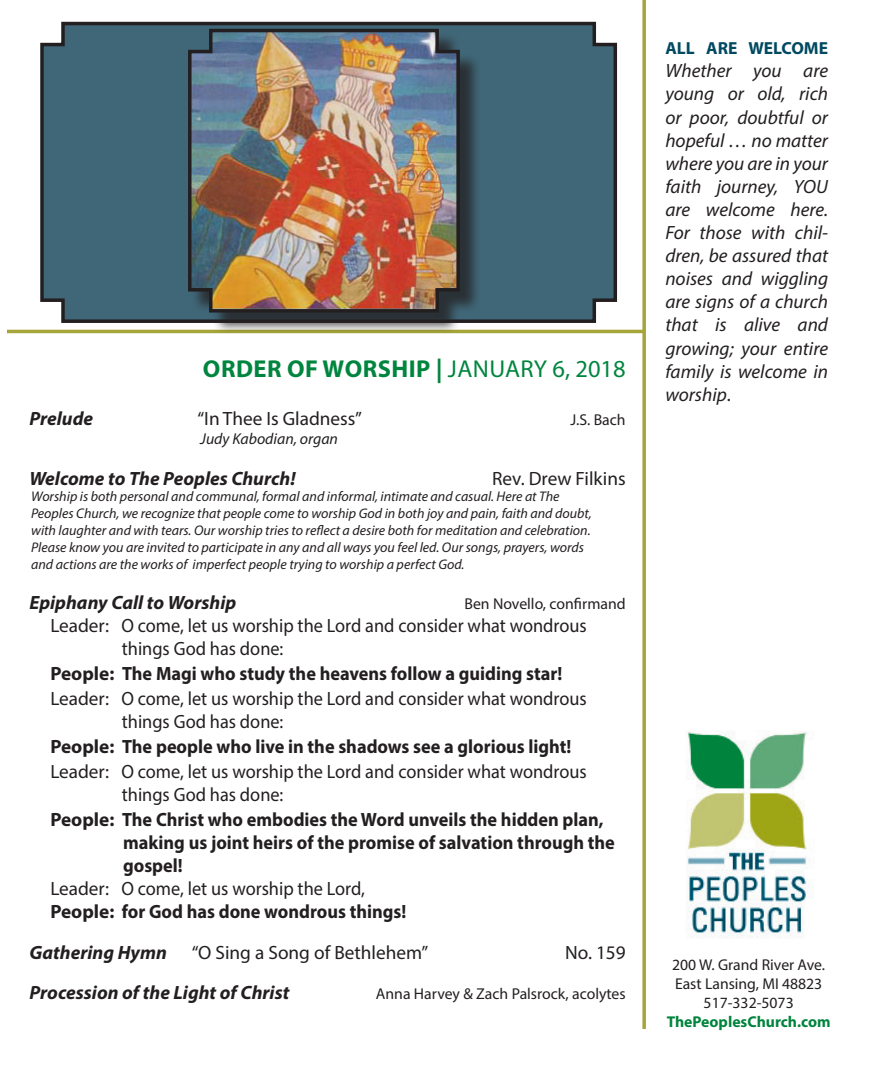
<style>
.page{position:relative;width:882px;height:1071px;background:#fff}
.page>*{position:absolute;margin:0;border:0;box-sizing:border-box;transform-origin:0 0}
.t1{font:700 24.5px "Myriad Pro";letter-spacing:.02em;color:#00853f}
.t2{font:19.25px/23.1px "Myriad Pro";color:#231f20}
.t3{font:700 19.25px/23.1px "Myriad Pro";color:#231f20}
.t4{font:italic 19.25px/23.1px "Myriad Pro";color:#231f20;text-align:justify}
.t5{font:italic 700 19.25px "Myriad Pro";color:#231f20}
.t6{font:700 19.25px "Myriad Pro";color:#231f20;scale:.95 1}
.t7{font:700 17.5px "Myriad Pro";color:#004960}
.t8{font:15.75px "Myriad Pro";color:#231f20}
.t9{font:700 15.75px "Myriad Pro";color:#00843d}
.t10{font:italic 15.75px "Myriad Pro";color:#231f20}
.t11{font:italic 14px "Myriad Pro";color:#231f20}
.s1{font-weight:400}
.s2{font-style:normal}
</style>
<div class="page">
<svg style="left:40px;top:21px;width:578px;height:302px"></svg>
<svg style="left:642px;top:0;width:4px;height:1029px;fill:#a6a53a"></svg>
<img style="left:686px;top:730px;width:122px;height:208px">
<hr style="left:7px;top:330px;width:636px;height:3px;background:#a6a53a">
<div style="left:191px;top:31px;width:291px;height:303px;background:#231f20;opacity:.75"></div>
<img style="left:186px;top:27px;width:276px;height:287px">
<p class="t1" style="left:203px;top:353px;width:424px">ORDER OF WORSHIP | <span class="s1">JANUARY 6, 2018</span></p>
<p class="t5" style="left:29px;top:406px;width:65px">Prelude</p>
<p class="t2" style="left:197px;top:407px;width:166px">“In Thee Is Gladness”</p>
<p class="t8" style="left:571px;top:410px;width:57px">J.S. Bach</p>
<p class="t10" style="left:200px;top:429px;width:139px">Judy Kabodian, organ</p>
<p class="t5" style="left:29px;top:466px;width:268px">Welcome to The Peoples Church!</p>
<p class="t2" style="left:492px;top:466px;width:135px">Rev. Drew Filkins</p>
<p class="t11" style="left:31px;top:488px;width:530px">Worship is both personal and communal, formal and informal, intimate and casual. Here at The</p>
<p class="t11" style="left:31px;top:505px;width:562px">Peoples Church, we recognize that people come to worship God in both joy and pain, faith and doubt,</p>
<p class="t11" style="left:31px;top:522px;width:561px">with laughter and with tears. Our worship tries to reflect a desire both for meditation and celebration.</p>
<p class="t11" style="left:31px;top:538px;width:554px">Please know you are invited to participate in any and all ways you feel led. Our songs, prayers, words</p>
<p class="t11" style="left:31px;top:555px;width:435px">and actions are the works of imperfect people trying to worship a perfect God.</p>
<p class="t5" style="left:29px;top:590px;width:208px">Epiphany Call to Worship</p>
<p class="t8" style="left:464px;top:594px;width:163px">Ben Novello, confirmand</p>
<p class="t2" style="left:122px;top:614px;width:466px;text-indent:-71px">Leader: O come, let us worship the Lord and consider what wondrous things God has done:</p>
<p class="t3" style="left:50px;top:662px;width:514px">People: The Magi who study the heavens follow a guiding star!</p>
<p class="t2" style="left:122px;top:687px;width:466px;text-indent:-71px">Leader: O come, let us worship the Lord and consider what wondrous things God has done:</p>
<p class="t3" style="left:50px;top:734px;width:523px">People: The people who live in the shadows see a glorious light!</p>
<p class="t2" style="left:122px;top:760px;width:466px;text-indent:-71px">Leader: O come, let us worship the Lord and consider what wondrous things God has done:</p>
<p class="t3" style="left:123px;top:807px;width:493px;text-indent:-73px">People: The Christ who embodies the Word unveils the hidden plan, making us joint heirs of the promise of salvation through the</p>
<p class="t6" style="left:123px;top:853px;width:64px">gospel!</p>
<p class="t2" style="left:50px;top:877px;width:316px">Leader: O come, let us worship the Lord,</p>
<p class="t3" style="left:50px;top:900px;width:358px">People: for God has done wondrous things!</p>
<p class="t5" style="left:29px;top:940px;width:139px">Gathering Hymn</p>
<p class="t2" style="left:192px;top:941px;width:238px">“O Sing a Song of Bethlehem”</p>
<p class="t2" style="left:565px;top:941px;width:62px">No. 159</p>
<p class="t5" style="left:29px;top:980px;width:262px">Procession of the Light of Christ</p>
<p class="t8" style="left:376px;top:984px;width:251px">Anna Harvey &amp; Zach Palsrock, acolytes</p>
<p class="t7" style="left:665px;top:37px;width:164px">ALL ARE WELCOME</p>
<p class="t4" style="left:665px;top:59px;width:164px">Whether you are young or old, rich or poor, doubtful or hopeful … no matter where you are in your faith journey, YOU are welcome here.<br>For those with chil&shy;dren, be assured that noises and wiggling are signs of a church that is alive and growing; your entire family is welcome in worship<span class="s2">.</span></p>
<p class="t8" style="left:672px;top:955px;width:155px">200 W. Grand River Ave.</p>
<p class="t8" style="left:675px;top:974px;width:149px">East Lansing, MI 48823</p>
<p class="t8" style="left:704px;top:993px;width:92px">517-332-5073</p>
<p class="t9" style="left:667px;top:1011px;width:166px">ThePeoplesChurch.com</p>
</div>
